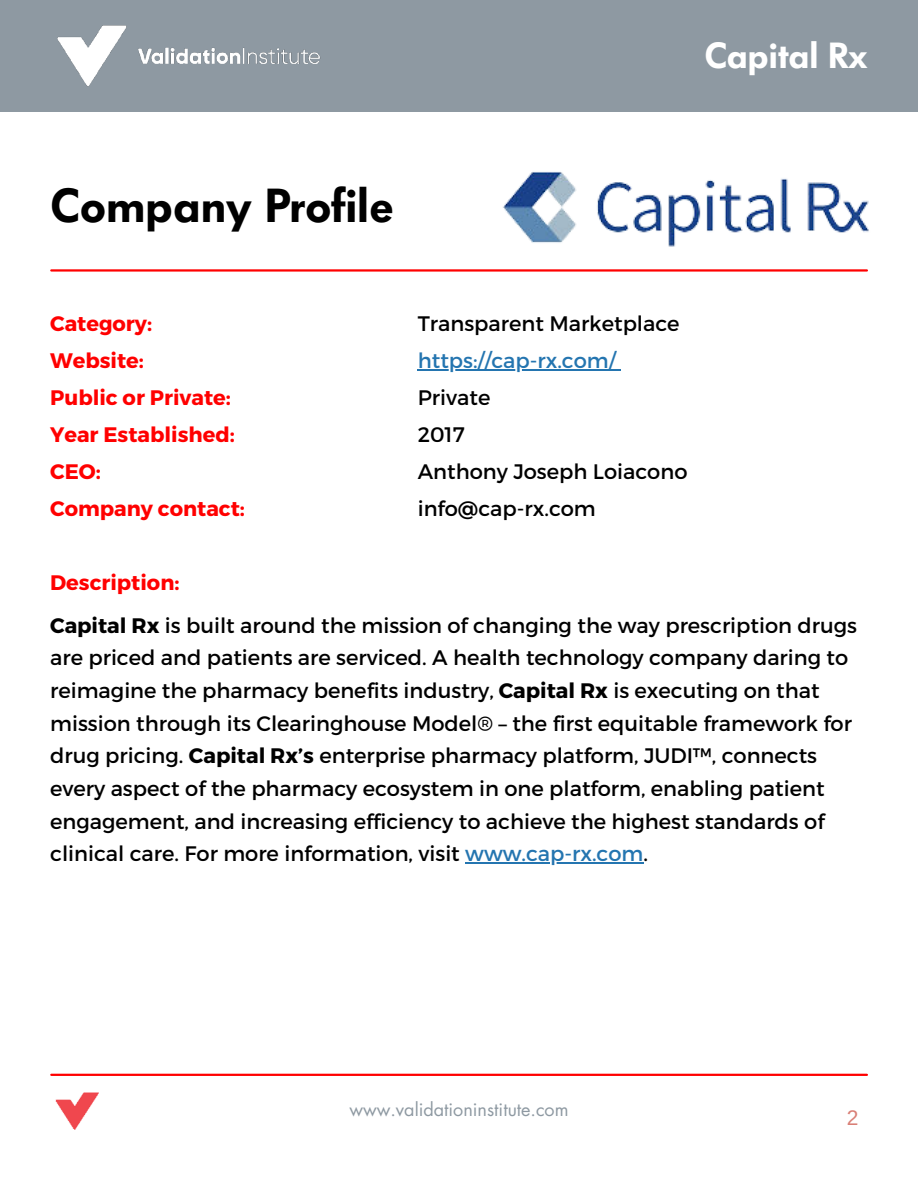
<style>
.page{position:relative;width:918px;height:1188px;background:#fff}
.page>*{position:absolute;margin:0;border:0;box-sizing:border-box;transform-origin:0 0}
.t1{font:600 47.25px "Futura BQ";color:#000}
.t2{font:600 36px "Futura BQ";color:#fff}
.t3{font:21px/32.7px "Montserrat";color:#000}
.t4{font:700 21px/37px "Montserrat";color:#f00}
.t5{font:21px "Montserrat";color:#2475b0}
.t6{font:21px "Arimo";color:#d97f76}
.t7{font:18px "Futura LT";color:#8e99a2}
.s1{font-weight:700}
.s2{color:#2475b0}
</style>
<div class="page">
<div style="left:0;top:0;width:918px;height:111px;background:#8e99a2"></div>
<img style="left:57px;top:25px;width:264px;height:62px">
<hr style="left:51px;top:1074px;width:816px;height:2px;background:#f00">
<img style="left:55px;top:1092px;width:44px;height:38px">
<hr style="left:51px;top:269px;width:816px;height:3px;background:#f00">
<img style="left:466px;top:111px;width:440px;height:161px">
<hr style="left:465px;top:862px;width:179px;height:1px;background:#2475b0">
<hr style="left:418px;top:369px;width:198px;height:1px;background:#2475b0">
<h2 class="t2" style="left:704px;top:35px;width:165px">Capital Rx</h2>
<h1 class="t1" style="left:50px;top:178px;width:345px">Company Profile</h1>
<p class="t4" style="left:50px;top:305px;width:196px">Category:<br>Website:<br>Public or Private:<br>Year Established:<br>CEO:<br>Company contact:</p>
<p class="t4" style="left:50px;top:565px;width:131px">Description:</p>
<p class="t3" style="left:418px;top:307px;width:263px">Transparent Marketplace</p>
<p class="t5" style="left:418px;top:348px;width:200px">https://cap-rx.com/</p>
<p class="t3" style="left:418px;top:379px;width:271px;line-height:37.2px">Private<br>2017<br>Anthony Joseph Loiacono info@cap-rx.com</p>
<p class="t3" style="left:50px;top:609px;width:808px"><span class="s1">Capital Rx</span> is built around the mission of changing the way prescription drugs are priced and patients are serviced. A health technology company daring to reimagine the pharmacy benefits industry, <span class="s1">Capital Rx</span> is executing on that mission through its Clearinghouse Model® – the first equitable framework for drug pricing. <span class="s1">Capital Rx’s</span> enterprise pharmacy platform, JUDI™, connects every aspect of the pharmacy ecosystem in one platform, enabling patient engagement, and increasing efficiency to achieve the highest standards of clinical care. For more information, visit <span class="s2">www.cap-rx.com</span>.</p>
<p class="t7" style="left:349px;top:1098px;width:221px">www.validationinstitute.com</p>
<p class="t6" style="left:847px;top:1105px;width:13px">2</p>
</div>
